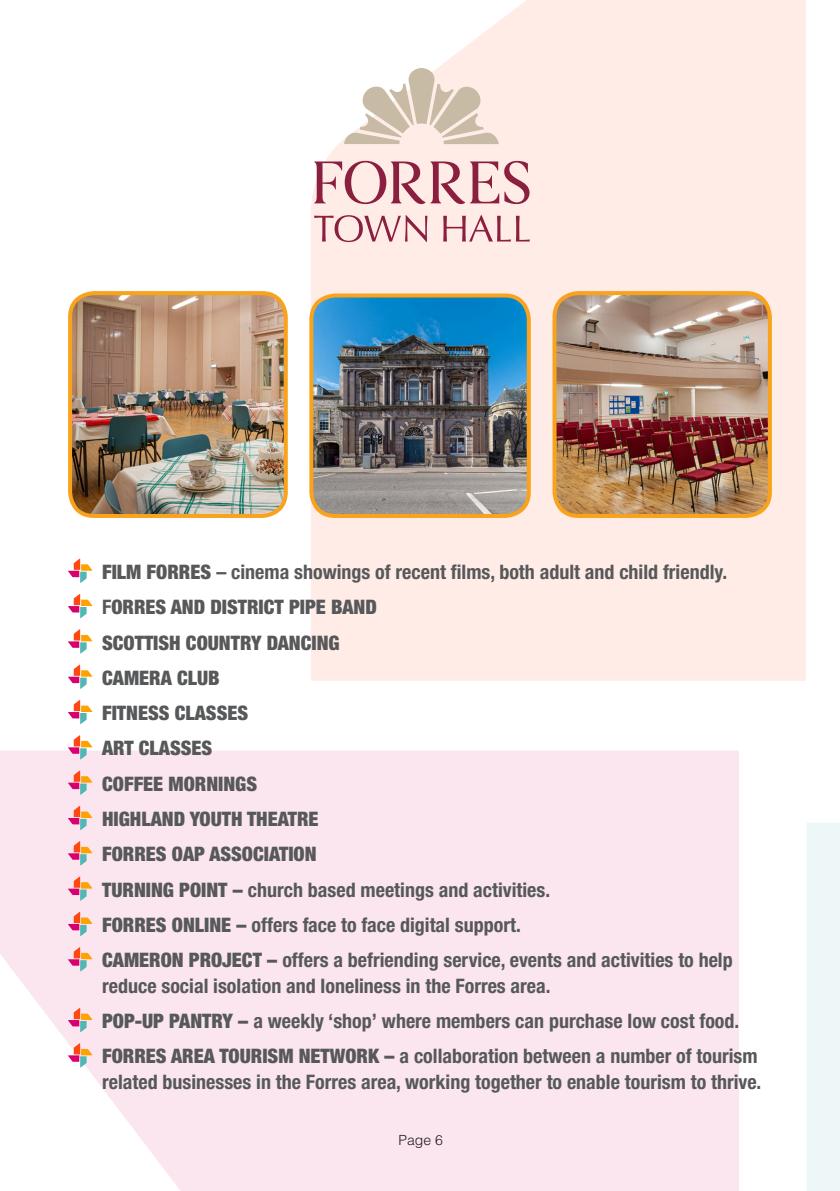
<style>
.page{position:relative;width:840px;height:1191px;background:#fff}
.page>*{position:absolute;margin:0;border:0;box-sizing:border-box;transform-origin:0 0}
.List{font:700 condensed 20px/25.4px "Helvetica Neue";color:#57585a}
.List-2{font:900 condensed 20px "Helvetica Neue";color:#57585a}
.t1{font:300 14px "Helvetica";color:#231f20}
.s1{font-weight:900}
.s2{font-weight:700}
</style>
<div class="page">
<svg style="left:311px;top:0;width:494px;height:681px;background:#feede8"></svg>
<div style="left:0;top:750px;width:738px;height:441px;background:#fbe6f0"></div>
<div style="left:807px;top:823px;width:32px;height:368px;background:#eef7f7"></div>
<svg style="left:68px;top:558px;width:24px;height:25px"></svg>
<svg style="left:68px;top:594px;width:24px;height:24px"></svg>
<svg style="left:68px;top:629px;width:24px;height:24px"></svg>
<svg style="left:68px;top:664px;width:24px;height:25px"></svg>
<svg style="left:68px;top:700px;width:24px;height:24px"></svg>
<svg style="left:68px;top:735px;width:24px;height:24px"></svg>
<svg style="left:68px;top:770px;width:24px;height:25px"></svg>
<svg style="left:68px;top:806px;width:24px;height:24px"></svg>
<svg style="left:68px;top:841px;width:24px;height:24px"></svg>
<svg style="left:68px;top:876px;width:24px;height:24px"></svg>
<svg style="left:68px;top:912px;width:24px;height:24px"></svg>
<svg style="left:68px;top:947px;width:24px;height:24px"></svg>
<svg style="left:68px;top:1008px;width:24px;height:24px"></svg>
<svg style="left:68px;top:1043px;width:24px;height:24px"></svg>
<svg style="left:314px;top:161px;width:215px;height:43px;background:#dbadb4"></svg>
<svg style="left:314px;top:215px;width:113px;height:27px;background:#e2b9be"></svg>
<svg style="left:443px;top:215px;width:86px;height:26px;background:#e3bcc0"></svg>
<svg style="left:344px;top:68px;width:154px;height:76px"></svg>
<img style="left:311px;top:297px;width:217px;height:217px">
<div style="left:309px;top:293px;width:221px;height:225px;border:4px solid #f9a21c;border-radius:24px"></div>
<img style="left:71px;top:294px;width:214px;height:220px">
<div style="left:68px;top:291px;width:219px;height:227px;border:4px solid #f9a21c;border-radius:24px"></div>
<img style="left:554px;top:294px;width:215px;height:220px">
<div style="left:552px;top:291px;width:219px;height:227px;border:4px solid #f9a21c;border-radius:24px"></div>
<p class="List" style="left:102px;top:559px;width:626px"><span class="s1">FILM FORRES</span> – cinema showings of recent films, both adult and child friendly.</p>
<p class="List-2" style="left:102px;top:595px;width:276px"><span class="s2">F</span>ORRES AND DISTRICT PIPE BAND</p>
<p class="List-2" style="left:102px;top:630px;width:239px">SCOTTISH COUNTRY DANCING</p>
<p class="List-2" style="left:102px;top:665px;width:119px">CAMERA CLUB</p>
<p class="List-2" style="left:102px;top:700px;width:147px">FITNESS CLASSES</p>
<p class="List-2" style="left:102px;top:736px;width:112px">ART CLASSES</p>
<p class="List-2" style="left:102px;top:771px;width:156px">COFFEE MORNINGS</p>
<p class="List-2" style="left:102px;top:806px;width:218px">HIGHLAND YOUTH THEATRE</p>
<p class="List-2" style="left:102px;top:842px;width:216px">FORRES OAP ASSOCIATION</p>
<p class="List" style="left:102px;top:876px;width:449px"><span class="s1">TURNING POINT –</span> church based meetings and activities.</p>
<p class="List" style="left:102px;top:912px;width:420px"><span class="s1">FORRES ONLINE –</span> offers face to face digital support.</p>
<p class="List" style="left:102px;top:947px;width:631px"><span class="s1">CAMERON PROJECT –</span> offers a befriending service, events and activities to help reduce social isolation and loneliness in the Forres area.</p>
<p class="List" style="left:102px;top:1008px;width:638px"><span class="s1">POP-UP PANTRY –</span> a weekly ‘shop’ where members can purchase low cost food.</p>
<p class="List" style="left:102px;top:1043px;width:660px"><span class="s1">FORRES AREA TOURISM NETWORK –</span> a collaboration between a number of tourism related businesses in the Forres area, working together to enable tourism to thrive.</p>
<p class="t1" style="left:398px;top:1131px;width:46px">Page 6</p>
</div>
